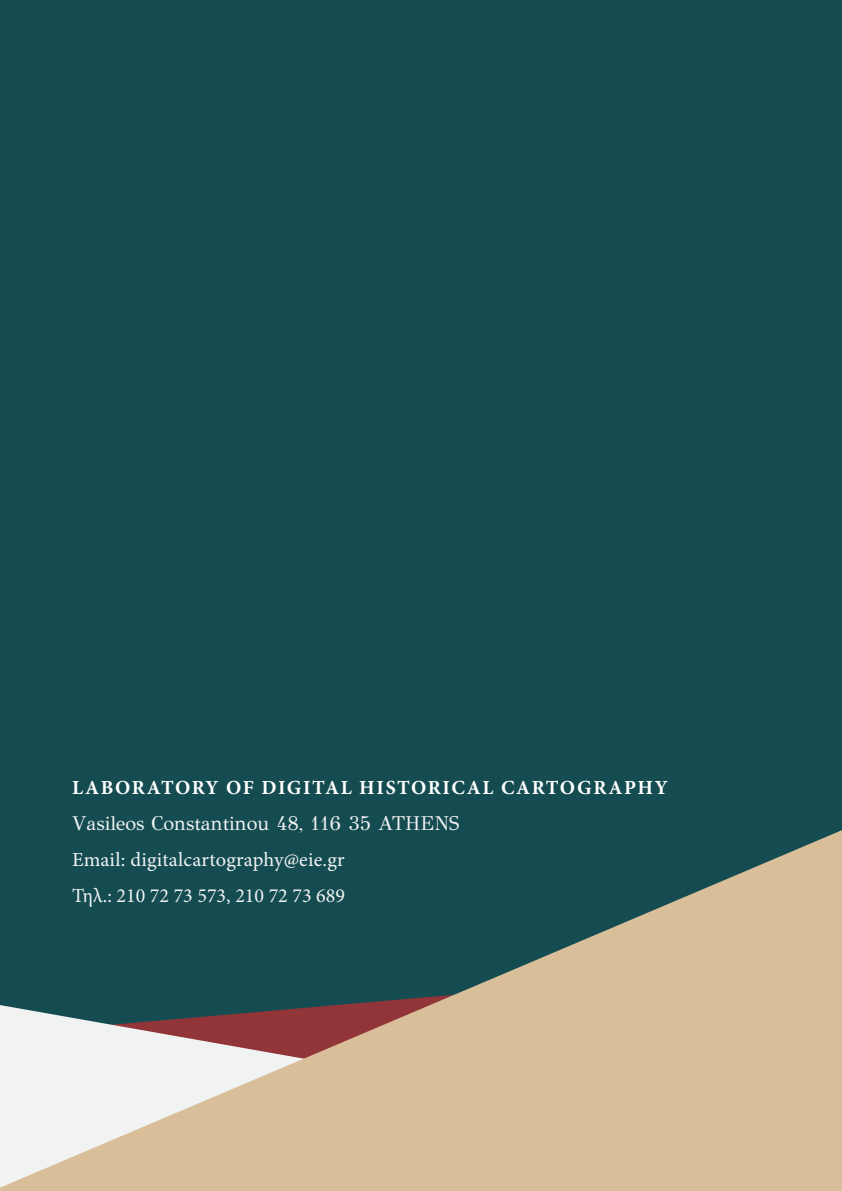
<style>
.page{position:relative;width:842px;height:1191px;background:#fff}
.page>*{position:absolute;margin:0;border:0;box-sizing:border-box;transform-origin:0 0}
.t1{font:20px/36px "Minion Pro";color:#f1f3f3}
.t2{font:700 20px "Minion Pro";letter-spacing:.08em;color:#fff}
.t3{font:20px "GFS Didot";color:#f1f3f3}
</style>
<div class="page">
<div style="left:1px;top:0;width:841px;height:1191px;background:#154c51"></div>
<svg style="left:0;top:830px;width:842px;height:361px;fill:#d8bf9a"></svg>
<p class="t2" style="left:72px;top:773px;width:597px">LABORATORY OF DIGITAL HISTORICAL CARTOGRAPHY</p>
<p class="t3" style="left:72px;top:807px;width:389px">Vasileos Constantinou 48, 116 35 ATHENS</p>
<p class="t1" style="left:72px;top:841px;width:274px">Email: digitalcartography@eie.gr<br>Τηλ.: 210 72 73 573, 210 72 73 689</p>
</div>
